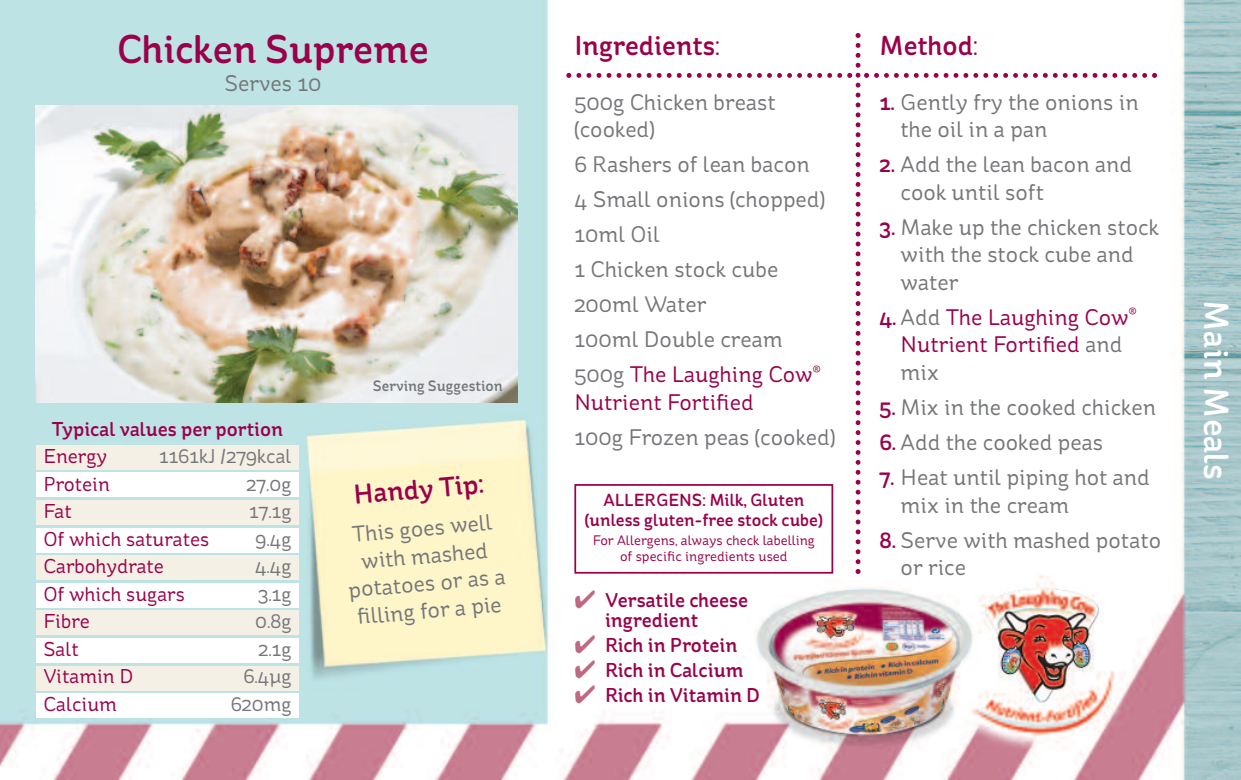
<style>
.page{position:relative;width:1241px;height:780px;background:#fff}
.page>*{position:absolute;margin:0;border:0;box-sizing:border-box;transform-origin:0 0}
.t1{font:500 40px "St Ryde";color:#9a014a}
.t2{font:500 35px "St Ryde";color:#fff}
.t3{font:500 27.5px "St Ryde";color:#9a014a}
.t4{font:22.5px/27.5px "St Ryde";color:#757679}
.t5{font:22.5px/27.5px "St Ryde";color:#9a014a}
.t6{font:500 20px/20px "St Ryde";color:#9a014a}
.t7{font:20px "St Ryde";color:#9a014a}
.t8{font:20px "St Ryde";color:#757679}
.t9{font:500 17.5px/20px "St Ryde";color:#9a014a;text-align:center}
.t10{font:500 15px "St Ryde";color:#757679}
.t11{font:13.75px/16.2px "St Ryde";color:#9a014a;text-align:center}
.s1{font-weight:400}
.s2{color:#9a014a}
.s3{color:#bf6981}
.s4{font-weight:500;color:#9a014a}
.s5{font-weight:500}
.s6{color:#757679}
</style>
<div class="page">
<img style="left:0;top:0;width:1240px;height:780px">
<img style="left:35px;top:105px;width:482px;height:298px">
<svg style="left:566px;top:33px;width:590px;height:541px"></svg>
<div style="left:36px;top:445px;width:262px;height:24px;background:#f5f0e5"></div>
<div style="left:36px;top:472px;width:262px;height:24px;background:#fff"></div>
<div style="left:36px;top:500px;width:262px;height:24px;background:#f5f0e5"></div>
<div style="left:36px;top:528px;width:262px;height:24px;background:#fff"></div>
<div style="left:36px;top:555px;width:262px;height:24px;background:#f5f0e5"></div>
<div style="left:36px;top:583px;width:262px;height:24px;background:#fff"></div>
<div style="left:36px;top:611px;width:262px;height:24px;background:#f5f0e5"></div>
<div style="left:36px;top:638px;width:262px;height:24px;background:#fff"></div>
<div style="left:36px;top:666px;width:262px;height:24px;background:#f5f0e5"></div>
<div style="left:36px;top:693px;width:262px;height:25px;background:#fff"></div>
<div style="left:574px;top:484px;width:259px;height:89px;border:2px solid #9a014a"></div>
<h1 class="t1" style="left:117px;top:37px;width:313px">Chicken Supreme</h1>
<p class="t4" style="left:224px;top:72px;width:99px">Serves 10</p>
<p class="t6" style="left:52px;top:421px;width:233px">Typical values per portion</p>
<p class="t7" style="left:43px;top:450px;width:65px">Energy</p>
<p class="t8" style="left:159px;top:450px;width:134px">1161kJ /279kcal</p>
<p class="t7" style="left:43px;top:478px;width:68px">Protein</p>
<p class="t8" style="left:246px;top:478px;width:46px">27.0g</p>
<p class="t7" style="left:43px;top:505px;width:30px">Fat</p>
<p class="t8" style="left:249px;top:505px;width:44px">17.1g</p>
<p class="t7" style="left:43px;top:533px;width:167px">Of which saturates</p>
<p class="t8" style="left:255px;top:533px;width:37px">9.4g</p>
<p class="t7" style="left:43px;top:560px;width:122px">Carbohydrate</p>
<p class="t8" style="left:255px;top:560px;width:38px">4.4g</p>
<p class="t7" style="left:43px;top:588px;width:143px">Of which sugars</p>
<p class="t8" style="left:258px;top:588px;width:35px">3.1g</p>
<p class="t7" style="left:43px;top:615px;width:48px">Fibre</p>
<p class="t8" style="left:255px;top:615px;width:38px">0.8g</p>
<p class="t7" style="left:43px;top:643px;width:37px">Salt</p>
<p class="t8" style="left:258px;top:643px;width:35px">2.1g</p>
<p class="t7" style="left:43px;top:670px;width:92px">Vitamin D</p>
<p class="t8" style="left:243px;top:670px;width:50px">6.4μg</p>
<p class="t7" style="left:43px;top:698px;width:75px">Calcium</p>
<p class="t8" style="left:231px;top:698px;width:62px">620mg</p>
<p class="t10" style="left:373px;top:381px;width:131px">Serving Suggestion</p>
<p class="t3" style="left:353px;top:486px;width:132px;rotate:-5deg">Handy Tip:</p>
<p class="t4" style="left:343px;top:524px;width:159px;text-align:center;rotate:-5deg">This goes well with mashed potatoes or as a fi lling for a pie</p>
<p class="t3" style="left:574px;top:37px;width:147px">Ingredients<span class="s1">:</span></p>
<p class="t4" style="left:574px;top:91px;width:203px">500g Chicken breast (cooked)</p>
<p class="t4" style="left:574px;top:150px;width:252px;line-height:35px">6 Rashers of lean bacon<br>4 Small onions (chopped)<br>10ml Oil<br>1 Chicken stock cube<br>200ml Water<br>100ml Double cream<br>500g <span class="s2">The Laughing Cow</span><sup>®</sup></p>
<p class="t5" style="left:574px;top:391px;width:181px">Nutrient Fortified</p>
<p class="t4" style="left:574px;top:426px;width:262px">100g Frozen peas (cooked)</p>
<p class="t9" style="left:585px;top:492px;width:239px">ALLERGENS: Milk, Gluten (unless gluten-free stock cube)</p>
<p class="t11" style="left:592px;top:533px;width:223px">For Allergens, always check labelling of specific ingredients used</p>
<p class="t6" style="left:605px;top:592px;width:145px;text-indent:-31px"><span class="s3">✔</span> Versatile cheese ingredient</p>
<p class="t6" style="left:574px;top:637px;width:164px"><span class="s3">✔</span> Rich in Protein</p>
<p class="t6" style="left:574px;top:662px;width:171px"><span class="s3">✔</span> Rich in Calcium</p>
<p class="t6" style="left:574px;top:687px;width:187px"><span class="s3">✔</span> Rich in Vitamin D</p>
<p class="t3" style="left:879px;top:37px;width:100px">Method<span class="s1">:</span></p>
<p class="t4" style="left:900px;top:91px;width:240px;text-indent:-21px"><span class="s4">1.</span> Gently fry the onions in the oil in a pan</p>
<p class="t4" style="left:900px;top:153px;width:233px;text-indent:-21px"><span class="s4">2.</span> Add the lean bacon and cook until soft</p>
<p class="t4" style="left:900px;top:216px;width:260px;text-indent:-21px"><span class="s4">3.</span> Make up the chicken stock with the stock cube and water</p>
<p class="t5" style="left:900px;top:306px;width:237px;text-indent:-21px"><span class="s5">4.</span> <span class="s6">Add</span> The Laughing Cow<sup>®<br></sup>Nutrient Fortified <span class="s6">and mix</span></p>
<p class="t4" style="left:879px;top:396px;width:278px"><span class="s4">5.</span> Mix in the cooked chicken</p>
<p class="t4" style="left:879px;top:431px;width:225px"><span class="s4">6.</span> Add the cooked peas</p>
<p class="t4" style="left:900px;top:466px;width:251px;text-indent:-21px"><span class="s4">7.</span> Heat until piping hot and mix in the cream</p>
<p class="t4" style="left:900px;top:528px;width:262px;text-indent:-21px"><span class="s4">8.</span> Serve with mashed potato or rice</p>
<h2 class="t2" style="left:1226px;top:300px;width:181px;rotate:90deg">Main Meals</h2>
</div>
